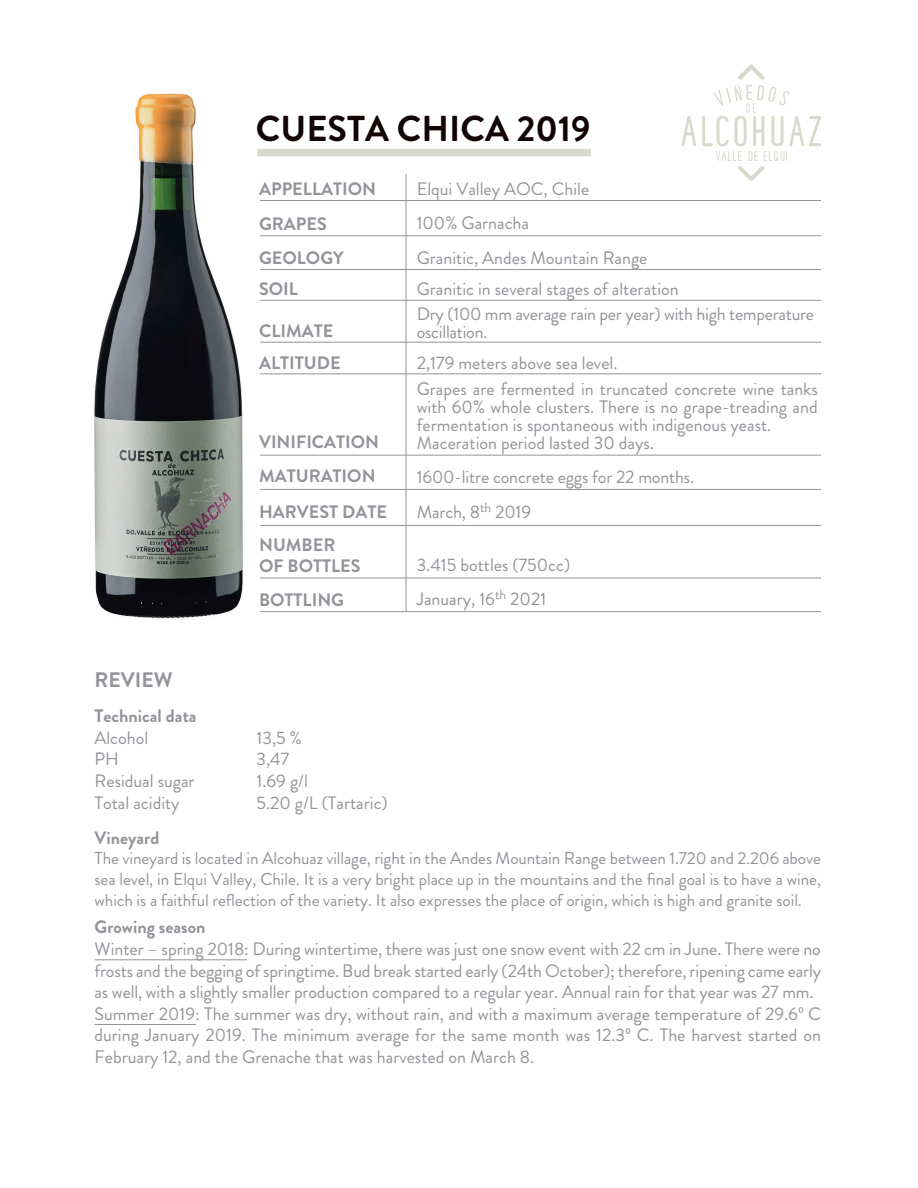
<style>
.page{position:relative;width:918px;height:1188px;background:#fff}
.page>*{position:absolute;margin:0;border:0;box-sizing:border-box;transform-origin:0 0}
.t1{font:700 36px "Brandon Grotesque";color:#120304}
.t2{font:700 21px "Brandon Grotesque";color:#929499}
.t3{font:18px/21.6px "Brandon Grotesque";color:#929499}
.t4{font:700 18px/34.8px "Brandon Grotesque";color:#929499}
.t5{font:17.25px/20.7px "Brandon Grotesque";letter-spacing:-.005em;color:#929499;text-align:justify}
</style>
<div class="page">
<img style="left:94px;top:93px;width:198px;height:526px">
<svg style="left:681px;top:65px;width:140px;height:116px"></svg>
<hr style="left:260px;top:200px;width:561px;height:1px;background:#929499">
<hr style="left:260px;top:235px;width:561px;height:1px;background:#929499">
<hr style="left:260px;top:269px;width:561px;height:1px;background:#929499">
<hr style="left:260px;top:300px;width:561px;height:1px;background:#929499">
<hr style="left:260px;top:342px;width:561px;height:1px;background:#929499">
<hr style="left:260px;top:373px;width:561px;height:1px;background:#929499">
<hr style="left:260px;top:455px;width:561px;height:1px;background:#929499">
<hr style="left:260px;top:489px;width:561px;height:1px;background:#929499">
<hr style="left:260px;top:578px;width:561px;height:1px;background:#929499">
<hr style="left:260px;top:525px;width:561px;height:1px;background:#929499">
<hr style="left:260px;top:611px;width:561px;height:1px;background:#929499">
<hr style="left:95px;top:959px;width:152px;height:1px;background:#929499">
<hr style="left:95px;top:1024px;width:101px;height:1px;background:#929499">
<hr style="left:406px;top:174px;width:1px;height:438px;background:#929499">
<div style="left:257px;top:149px;width:334px;height:7px;background:#d7d9cc"></div>
<h1 class="t1" style="left:256px;top:103px;width:336px">CUESTA CHICA 2019</h1>
<p class="t4" style="left:259px;top:171px;width:118px">APPELLATION<br>GRAPES<br>GEOLOGY</p>
<p class="t4" style="left:259px;top:272px;width:40px">SOIL</p>
<p class="t4" style="left:259px;top:315px;width:83px;line-height:32px">CLIMATE<br>ALTITUDE</p>
<p class="t4" style="left:259px;top:425px;width:122px;line-height:34.2px">VINIFICATION<br>MATURATION</p>
<p class="t3" style="left:417px;top:178px;width:174px">Elqui Valley AOC, Chile</p>
<p class="t3" style="left:417px;top:212px;width:114px">100% Garnacha</p>
<p class="t3" style="left:417px;top:243px;width:264px;line-height:30.9px">Granitic, Andes Mountain Range<br>Granitic in several stages of alteration</p>
<p class="t3" style="left:417px;top:305px;width:399px;line-height:18px">Dry (100 mm average rain per year) with high temperature oscillation.</p>
<p class="t3" style="left:417px;top:352px;width:202px">2,179 meters above sea level.</p>
<p class="t3" style="left:417px;top:380px;width:403px;line-height:18px">Grapes are fermented in truncated concrete wine tanks with 60% whole clusters. There is no grape-treading and fermentation is spontaneous with indigenous yeast.<br>Maceration period lasted 30 days.</p>
<p class="t3" style="left:417px;top:466px;width:279px">1600-litre concrete eggs for 22 months.</p>
<p class="t4" style="left:259px;top:495px;width:129px">HARVEST DATE</p>
<p class="t3" style="left:417px;top:502px;width:116px">March, 8<sup>th</sup> 2019</p>
<p class="t4" style="left:259px;top:534px;width:103px;line-height:21.6px">NUMBER<br>OF BOTTLES</p>
<p class="t3" style="left:417px;top:554px;width:155px">3.415 bottles (750cc)</p>
<p class="t4" style="left:259px;top:583px;width:86px">BOTTLING</p>
<p class="t3" style="left:417px;top:588px;width:131px">January, 16<sup>th</sup> 2021</p>
<p class="t2" style="left:95px;top:665px;width:80px">REVIEW</p>
<p class="t4" style="left:95px;top:699px;width:104px">Technical data</p>
<p class="t3" style="left:95px;top:727px;width:55px">Alcohol</p>
<p class="t3" style="left:257px;top:727px;width:47px">13,5 %</p>
<p class="t3" style="left:95px;top:749px;width:26px">PH</p>
<p class="t3" style="left:257px;top:749px;width:34px">3,47</p>
<p class="t3" style="left:95px;top:770px;width:102px">Residual sugar</p>
<p class="t3" style="left:257px;top:770px;width:53px">1.69 g/l</p>
<p class="t3" style="left:95px;top:792px;width:87px">Total acidity</p>
<p class="t3" style="left:257px;top:792px;width:133px">5.20 g/L (Tartaric)</p>
<p class="t4" style="left:95px;top:820px;width:66px">Vineyard</p>
<p class="t5" style="left:95px;top:848px;width:728px">The vineyard is located in Alcohuaz village, right in the Andes Mountain Range between 1.720 and 2.206 above sea level, in Elqui Valley, Chile. It is a very bright place up in the mountains and the final goal is to have a wine, which is a faithful reflection of the variety. It also expresses the place of origin, which is high and granite soil.</p>
<p class="t4" style="left:95px;top:910px;width:113px">Growing season</p>
<p class="t3" style="left:95px;top:938px;width:728px">Winter – spring 2018: During wintertime, there was just one snow event with 22 cm in June. There were no frosts and the begging of springtime. Bud break started early (24th October); therefore, ripening came early as well, with a slightly smaller production compared to a regular year. Annual rain for that year was 27 mm.<br>Summer 2019: The summer was dry, without rain, and with a maximum average temperature of 29.6º C during January 2019. The minimum average for the same month was 12.3º C. The harvest started on February 12, and the Grenache that was harvested on March 8.</p>
</div>
